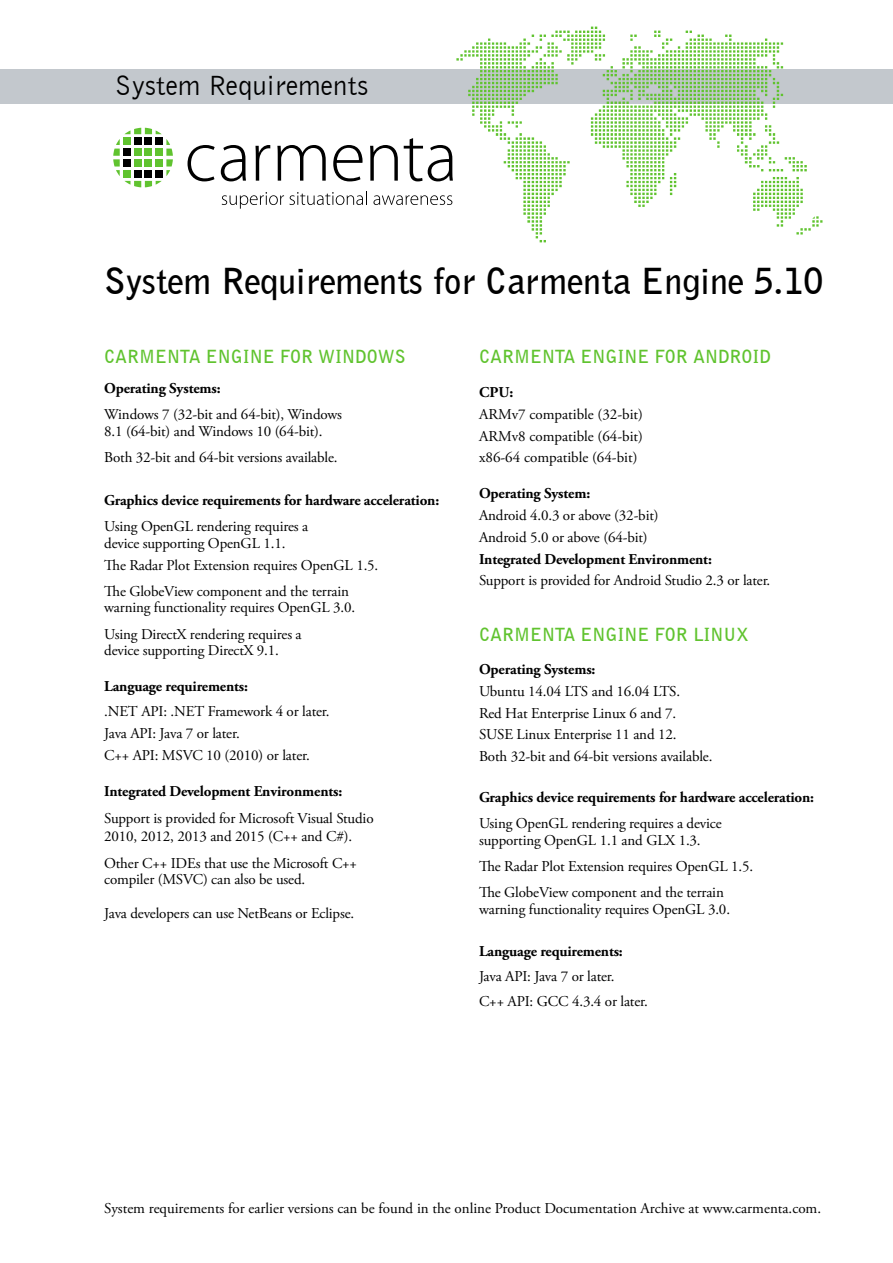
<style>
.page{position:relative;width:893px;height:1263px;background:#fff}
.page>*{position:absolute;margin:0;border:0;box-sizing:border-box;transform-origin:0 0}
.t1{font:700 35.7px "Bell Gothic BT";color:#000}
.t2{font:28.5px "Bell Gothic BT";color:#000}
.t3{font:700 18px "Bell Gothic BT";color:#60c32f}
.Brödtext{font:15px/16.5px "Adobe Garamond Pro";letter-spacing:-.01em;color:#000}
.Brödtext-2{font:700 15px "Adobe Garamond Pro";letter-spacing:-.01em;color:#000}
</style>
<div class="page">
<div style="left:0;top:69px;width:893px;height:34px;background:#c3c8cd"></div>
<svg style="left:456px;top:27px;width:366px;height:215px"></svg>
<svg style="left:113px;top:128px;width:60px;height:59px"></svg>
<svg style="left:188px;top:145px;width:27px;height:36px"></svg>
<svg style="left:221px;top:145px;width:25px;height:36px"></svg>
<svg style="left:255px;top:145px;width:15px;height:36px"></svg>
<svg style="left:277px;top:145px;width:49px;height:36px"></svg>
<svg style="left:333px;top:145px;width:30px;height:36px"></svg>
<svg style="left:370px;top:145px;width:28px;height:36px"></svg>
<svg style="left:404px;top:138px;width:49px;height:43px"></svg>
<svg style="left:222px;top:191px;width:145px;height:18px"></svg>
<svg style="left:373px;top:195px;width:79px;height:10px"></svg>
<p class="t2" style="left:115px;top:68px;width:255px">System Requirements</p>
<p class="t1" style="left:104px;top:258px;width:721px">System Requirements for Carmenta Engine 5.10</p>
<p class="t3" style="left:104px;top:345px;width:303px">CARMENTA ENGINE FOR WINDOWS</p>
<p class="Brödtext-2" style="left:104px;top:380px;width:118px">Operating Systems:</p>
<p class="Brödtext" style="left:104px;top:407px;width:239px">Windows 7 (32-bit and 64-bit), Windows<br>8.1 (64-bit) and Windows 10 (64-bit).</p>
<p class="Brödtext" style="left:104px;top:450px;width:235px">Both 32-bit and 64-bit versions available.</p>
<p class="Brödtext-2" style="left:104px;top:491px;width:337px">Graphics device requirements for hardware acceleration:</p>
<p class="Brödtext" style="left:104px;top:519px;width:206px">Using OpenGL rendering requires a device supporting OpenGL 1.1.</p>
<p class="Brödtext" style="left:104px;top:557px;width:276px">The Radar Plot Extension requires OpenGL 1.5.</p>
<p class="Brödtext" style="left:104px;top:583px;width:253px">The GlobeView component and the terrain warning functionality requires OpenGL 3.0.</p>
<p class="Brödtext" style="left:104px;top:626px;width:199px">Using DirectX rendering requires a device supporting DirectX 9.1.</p>
<p class="Brödtext-2" style="left:104px;top:678px;width:145px">Language requirements:</p>
<p class="Brödtext" style="left:104px;top:703px;width:227px">.NET API: .NET Framework 4 or later.</p>
<p class="Brödtext" style="left:104px;top:725px;width:137px">Java API: Java 7 or later.</p>
<p class="Brödtext" style="left:104px;top:747px;width:207px">C++ API: MSVC 10 (2010) or later.</p>
<p class="Brödtext-2" style="left:104px;top:782px;width:240px">Integrated Development Environments:</p>
<p class="Brödtext" style="left:104px;top:810px;width:271px;line-height:18px">Support is provided for Microsoft Visual Studio<br>2010, 2012, 2013 and 2015 (C++ and C#).</p>
<p class="Brödtext" style="left:104px;top:855px;width:254px">Other C++ IDEs that use the Microsoft C++ compiler (MSVC) can also be used.</p>
<p class="Brödtext" style="left:104px;top:905px;width:252px">Java developers can use NetBeans or Eclipse.</p>
<p class="t3" style="left:479px;top:345px;width:294px">CARMENTA ENGINE FOR ANDROID</p>
<p class="Brödtext-2" style="left:479px;top:383px;width:36px">CPU:</p>
<p class="Brödtext" style="left:479px;top:406px;width:165px">ARMv7 compatible (32-bit)</p>
<p class="Brödtext" style="left:479px;top:428px;width:165px">ARMv8 compatible (64-bit)</p>
<p class="Brödtext" style="left:479px;top:450px;width:160px">x86-64 compatible (64-bit)</p>
<p class="Brödtext-2" style="left:479px;top:485px;width:113px">Operating System:</p>
<p class="Brödtext" style="left:479px;top:508px;width:181px">Android 4.0.3 or above (32-bit)</p>
<p class="Brödtext" style="left:479px;top:529px;width:170px">Android 5.0 or above (64-bit)</p>
<p class="Brödtext-2" style="left:479px;top:550px;width:234px">Integrated Development Environment:</p>
<p class="Brödtext" style="left:479px;top:573px;width:293px">Support is provided for Android Studio 2.3 or later.</p>
<p class="t3" style="left:479px;top:623px;width:271px">CARMENTA ENGINE FOR LINUX</p>
<p class="Brödtext-2" style="left:479px;top:661px;width:118px">Operating Systems:</p>
<p class="Brödtext" style="left:479px;top:683px;width:203px">Ubuntu 14.04 LTS and 16.04 LTS.</p>
<p class="Brödtext" style="left:479px;top:705px;width:199px">Red Hat Enterprise Linux 6 and 7.</p>
<p class="Brödtext" style="left:479px;top:727px;width:199px">SUSE Linux Enterprise 11 and 12.</p>
<p class="Brödtext" style="left:479px;top:749px;width:235px">Both 32-bit and 64-bit versions available.</p>
<p class="Brödtext-2" style="left:479px;top:788px;width:337px">Graphics device requirements for hardware acceleration:</p>
<p class="Brödtext" style="left:479px;top:815px;width:244px">Using OpenGL rendering requires a device supporting OpenGL 1.1 and GLX 1.3.</p>
<p class="Brödtext" style="left:479px;top:858px;width:276px">The Radar Plot Extension requires OpenGL 1.5.</p>
<p class="Brödtext" style="left:479px;top:885px;width:253px">The GlobeView component and the terrain warning functionality requires OpenGL 3.0.</p>
<p class="Brödtext-2" style="left:479px;top:943px;width:145px">Language requirements:</p>
<p class="Brödtext" style="left:479px;top:969px;width:137px">Java API: Java 7 or later.</p>
<p class="Brödtext" style="left:479px;top:993px;width:170px">C++ API: GCC 4.3.4 or later.</p>
<p class="Brödtext" style="left:104px;top:1200px;width:718px">System requirements for earlier versions can be found in the online Product Documentation Archive at www.carmenta.com.</p>
</div>
